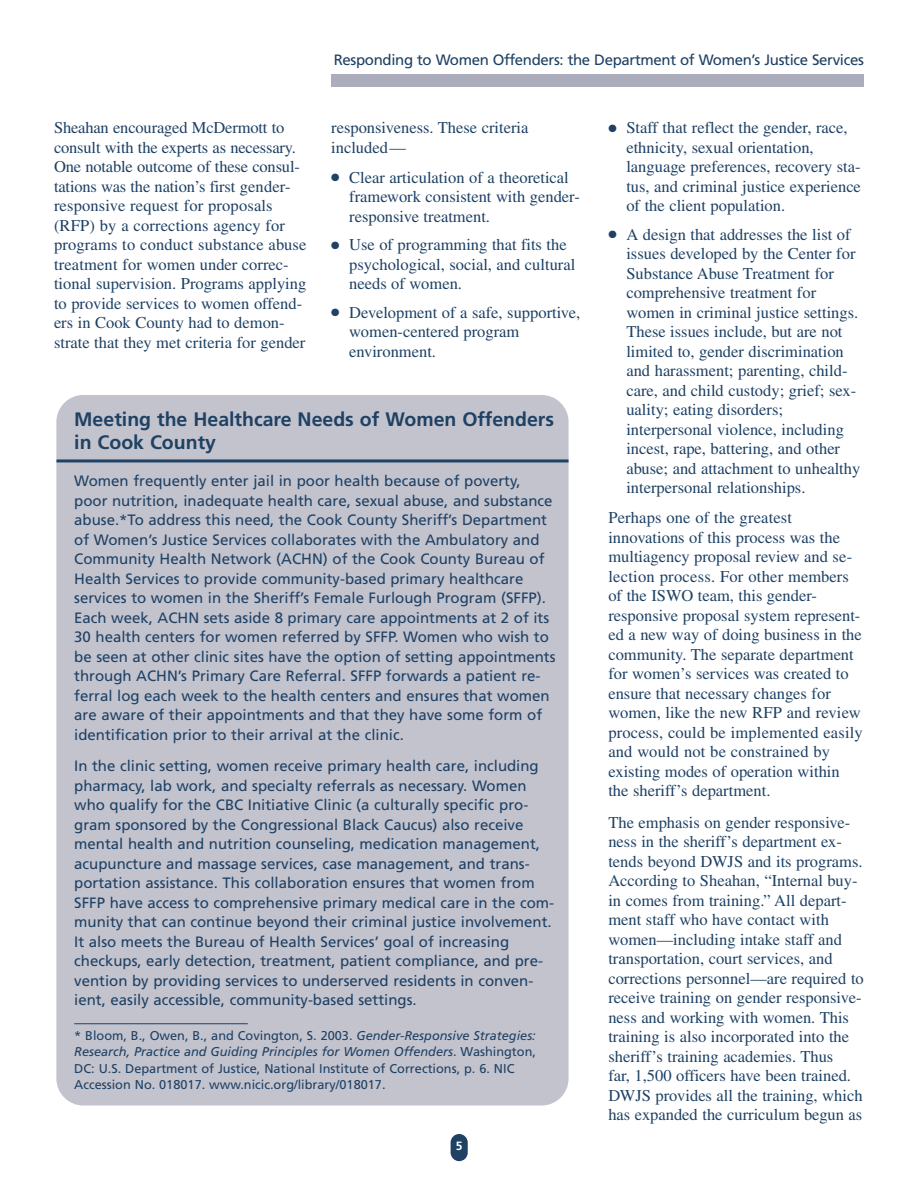
<style>
.page{position:relative;width:918px;height:1188px;background:#fff}
.page>*{position:absolute;margin:0;border:0;box-sizing:border-box;transform-origin:0 0}
.t1{font:700 19.5px/22.5px "Frutiger";color:#1e4164}
.t2{font:16.5px/19.5px "Times";color:#1e4164}
.t3{font:15px/19.5px "Frutiger";color:#1e4164}
.t4{font:15px "Frutiger";letter-spacing:-.02em;color:#1e4164}
.t5{font:12.75px/16.5px "Frutiger";color:#1e4164}
.t6{font:700 12px "Frutiger";color:#fff}
.s1{font-style:italic}
</style>
<div class="page">
<div style="left:451px;top:1134px;width:17px;height:27px;background:#1e4164;border-radius:9px"></div>
<div style="left:56px;top:395px;width:513px;height:711px;background:#c3c3ce;border-radius:27px"></div>
<hr style="left:74px;top:1023px;width:174px;height:1px;background:#1e4164">
<hr style="left:56px;top:459px;width:513px;height:3px;background:#1e4164">
<div style="left:331px;top:75px;width:533px;height:12px;background:#acadbc"></div>
<p class="t4" style="left:334px;top:54px;width:532px">Responding to Women Offenders: the Department of Women’s Justice Services</p>
<p class="t2" style="left:54px;top:119px;width:254px">Sheahan encouraged McDermott to consult with the experts as necessary.<br>One notable outcome of these consul&shy;tations was the nation’s first gender&shy;responsive request for proposals (RFP) by a corrections agency for programs to conduct substance abuse treatment for women under correc&shy;tional supervision. Programs applying to provide services to women offend&shy;ers in Cook County had to demon&shy;strate that they met criteria for gender</p>
<p class="t2" style="left:331px;top:119px;width:199px">responsiveness. These criteria included—</p>
<p class="t2" style="left:349px;top:169px;width:232px;text-indent:-18px">● Clear articulation of a theoretical framework consistent with gender&shy;responsive treatment.</p>
<p class="t2" style="left:349px;top:236px;width:228px;text-indent:-18px">● Use of programming that fits the psychological, social, and cultural needs of women.</p>
<p class="t2" style="left:349px;top:304px;width:233px;text-indent:-18px">● Development of a safe, supportive, women-centered program environment.</p>
<p class="t1" style="left:74px;top:410px;width:481px">Meeting the Healthcare Needs of Women Offenders in Cook County</p>
<p class="t3" style="left:74px;top:473px;width:483px">Women frequently enter jail in poor health because of poverty, poor nutrition, inadequate health care, sexual abuse, and substance abuse.*To address this need, the Cook County Sheriff’s Department of Women’s Justice Services collaborates with the Ambulatory and Community Health Network (ACHN) of the Cook County Bureau of Health Services to provide community-based primary healthcare services to women in the Sheriff’s Female Furlough Program (SFFP).<br>Each week, ACHN sets aside 8 primary care appointments at 2 of its 30 health centers for women referred by SFFP. Women who wish to be seen at other clinic sites have the option of setting appointments through ACHN’s Primary Care Referral. SFFP forwards a patient re&shy;ferral log each week to the health centers and ensures that women are aware of their appointments and that they have some form of identification prior to their arrival at the clinic.</p>
<p class="t3" style="left:74px;top:758px;width:481px">In the clinic setting, women receive primary health care, including pharmacy, lab work, and specialty referrals as necessary. Women who qualify for the CBC Initiative Clinic (a culturally specific pro&shy;gram sponsored by the Congressional Black Caucus) also receive mental health and nutrition counseling, medication management, acupuncture and massage services, case management, and trans&shy;portation assistance. This collaboration ensures that women from SFFP have access to comprehensive primary medical care in the com&shy;munity that can continue beyond their criminal justice involvement.<br>It also meets the Bureau of Health Services’ goal of increasing checkups, early detection, treatment, patient compliance, and pre&shy;vention by providing services to underserved residents in conven&shy;ient, easily accessible, community-based settings.</p>
<p class="t5" style="left:74px;top:1028px;width:463px">* Bloom, B., Owen, B., and Covington, S. 2003. <span class="s1">Gender-Responsive Strategies:<br>Research, Practice and Guiding Principles for Women Offenders</span>. Washington, DC: U.S. Department of Justice, National Institute of Corrections, p. 6. NIC Accession No. 018017. www.nicic.org/library/018017.</p>
<p class="t6" style="left:456px;top:1141px;width:8px">5</p>
<p class="t2" style="left:626px;top:119px;width:236px;text-indent:-18px">● Staff that reflect the gender, race, ethnicity, sexual orientation, language preferences, recovery sta&shy;tus, and criminal justice experience of the client population.</p>
<p class="t2" style="left:626px;top:226px;width:235px;text-indent:-18px">● A design that addresses the list of issues developed by the Center for Substance Abuse Treatment for comprehensive treatment for women in criminal justice settings.<br>These issues include, but are not limited to, gender discrimination and harassment; parenting, child&shy;care, and child custody; grief; sex&shy;uality; eating disorders; interpersonal violence, including incest, rape, battering, and other abuse; and attachment to unhealthy interpersonal relationships.</p>
<p class="t2" style="left:608px;top:509px;width:256px">Perhaps one of the greatest innovations of this process was the multiagency proposal review and se&shy;lection process. For other members of the ISWO team, this gender&shy;responsive proposal system represent&shy;ed a new way of doing business in the community. The separate department for women’s services was created to ensure that necessary changes for women, like the new RFP and review process, could be implemented easily and would not be constrained by existing modes of operation within the sheriff’s department.</p>
<p class="t2" style="left:608px;top:814px;width:257px">The emphasis on gender responsive&shy;ness in the sheriff’s department ex&shy;tends beyond DWJS and its programs.<br>According to Sheahan, “Internal buy&shy;in comes from training.” All depart&shy;ment staff who have contact with women—including intake staff and transportation, court services, and corrections personnel—are required to receive training on gender responsive&shy;ness and working with women. This training is also incorporated into the sheriff’s training academies. Thus<br>far, 1,500 officers have been trained.<br>DWJS provides all the training, which has expanded the curriculum begun as</p>
</div>
